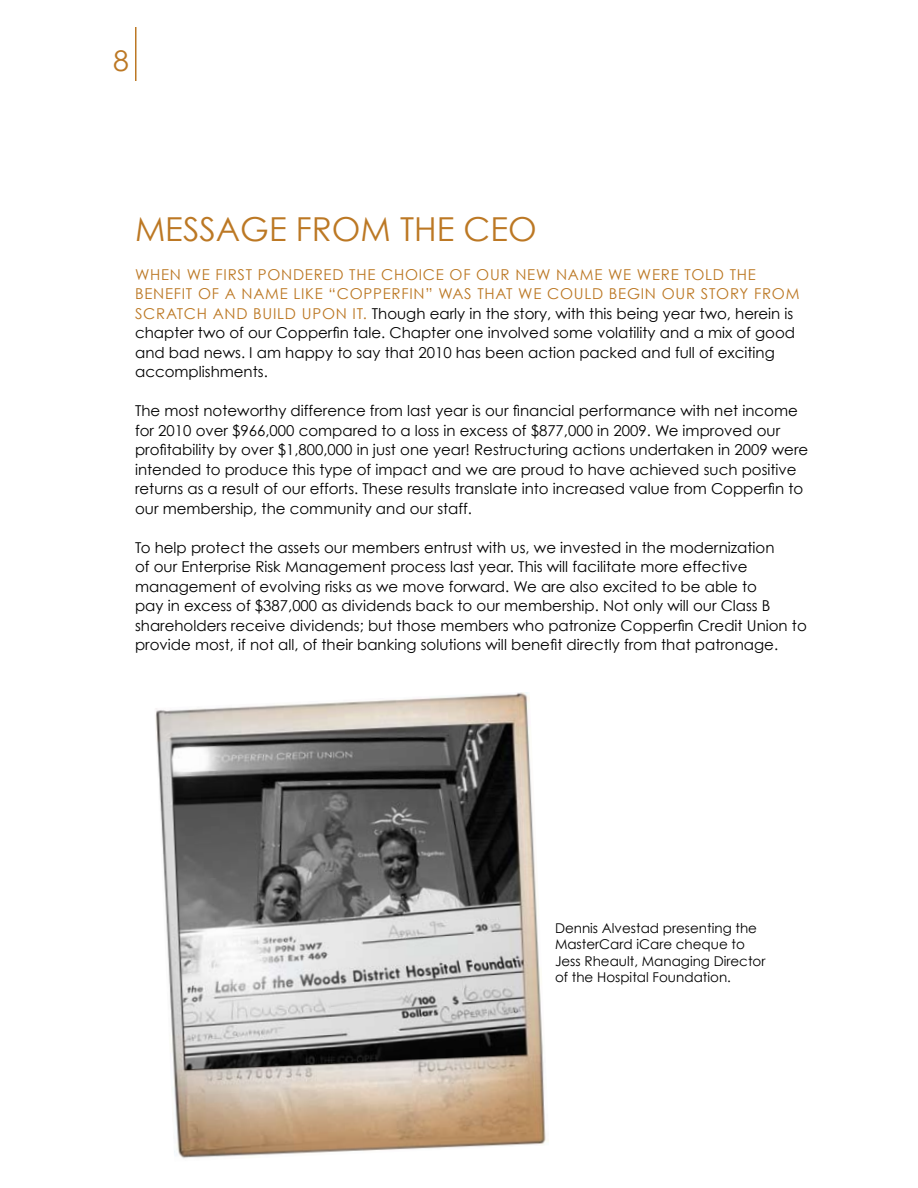
<style>
.page{position:relative;width:918px;height:1188px;background:#fff}
.page>*{position:absolute;margin:0;border:0;box-sizing:border-box;transform-origin:0 0}
.t1{font:33px "Century Gothic";color:#bc7824}
.t2{font:28.5px "Century Gothic";color:#bc7824}
.t3{font:15px/19.5px "Century Gothic";color:#000}
.t4{font:15px "Century Gothic";letter-spacing:.05em;color:#bc7824}
.t5{font:13.5px/16.5px "Century Gothic";color:#000}
.s1{color:#bc7824}
</style>
<div class="page">
<hr style="left:135px;top:27px;width:1px;height:54px;background:#bc7824">
<img style="left:155px;top:692px;width:394px;height:467px">
<h2 class="t2" style="left:113px;top:43px;width:17px">8</h2>
<h1 class="t1" style="left:135px;top:209px;width:403px">MESSAGE FROM THE CEO</h1>
<p class="t4" style="left:135px;top:265px;width:26px">When</p>
<p class="t4" style="left:187px;top:265px;width:37px">we first</p>
<p class="t4" style="left:258px;top:265px;width:22px">pondered</p>
<p class="t4" style="left:349px;top:265px;width:10px">the</p>
<p class="t4" style="left:381px;top:265px;width:12px">choice</p>
<p class="t4" style="left:450px;top:265px;width:39px">of our</p>
<p class="t4" style="left:515px;top:265px;width:13px">new</p>
<p class="t4" style="left:556px;top:265px;width:13px">name</p>
<p class="t4" style="left:608px;top:265px;width:40px">we were</p>
<p class="t4" style="left:684px;top:265px;width:11px">told</p>
<p class="t4" style="left:730px;top:265px;width:10px">the</p>
<p class="t4" style="left:135px;top:285px;width:9px">benefit</p>
<p class="t4" style="left:198px;top:285px;width:56px">of aname</p>
<p class="t4" style="left:293px;top:285px;width:99px">like “Copperfin</p>
<p class="t4" style="left:425px;top:285px;width:25px">” was</p>
<p class="t4" style="left:477px;top:285px;width:10px">that</p>
<p class="t4" style="left:518px;top:285px;width:41px">we could</p>
<p class="t4" style="left:609px;top:285px;width:10px">begin</p>
<p class="t4" style="left:662px;top:285px;width:12px">our</p>
<p class="t4" style="left:701px;top:285px;width:11px">story</p>
<p class="t4" style="left:754px;top:285px;width:12px">from</p>
<p class="t4" style="left:135px;top:304px;width:12px">scratch</p>
<p class="t4" style="left:213px;top:304px;width:13px">and</p>
<p class="t4" style="left:253px;top:304px;width:10px">build</p>
<p class="t4" style="left:302px;top:304px;width:33px">upon</p>
<p class="t3" style="left:135px;top:303px;width:662px;text-indent:217px"><span class="s1">it.</span> Though early in the story, with this being year two, herein is chapter two of our Copperfin tale. Chapter one involved some volatility and a mix of good and bad news. I am happy to say that 2010 has been action packed and full of exciting accomplishments.</p>
<p class="t3" style="left:135px;top:401px;width:675px">The most noteworthy difference from last year is our financial performance with net income for 2010 over $966,000 compared to a loss in excess of $877,000 in 2009. We improved our profitability by over $1,800,000 in just one year! Restructuring actions undertaken in 2009 were intended to produce this type of impact and we are proud to have achieved such positive returns as a result of our efforts. These results translate into increased value from Copperfin to our membership, the community and our staff.</p>
<p class="t3" style="left:135px;top:537px;width:673px">To help protect the assets our members entrust with us, we invested in the modernization<br>of our Enterprise Risk Management process last year. This will facilitate more effective management of evolving risks as we move forward. We are also excited to be able to<br>pay in excess of $387,000 as dividends back to our membership. Not only will our Class B shareholders receive dividends; but those members who patronize Copperfin Credit Union to provide most, if not all, of their banking solutions will benefit directly from that patronage.</p>
<p class="t5" style="left:555px;top:919px;width:212px">Dennis Alvestad presenting the<br>MasterCard iCare cheque to<br>Jess Rheault, Managing Director of the Hospital Foundation.</p>
</div>
